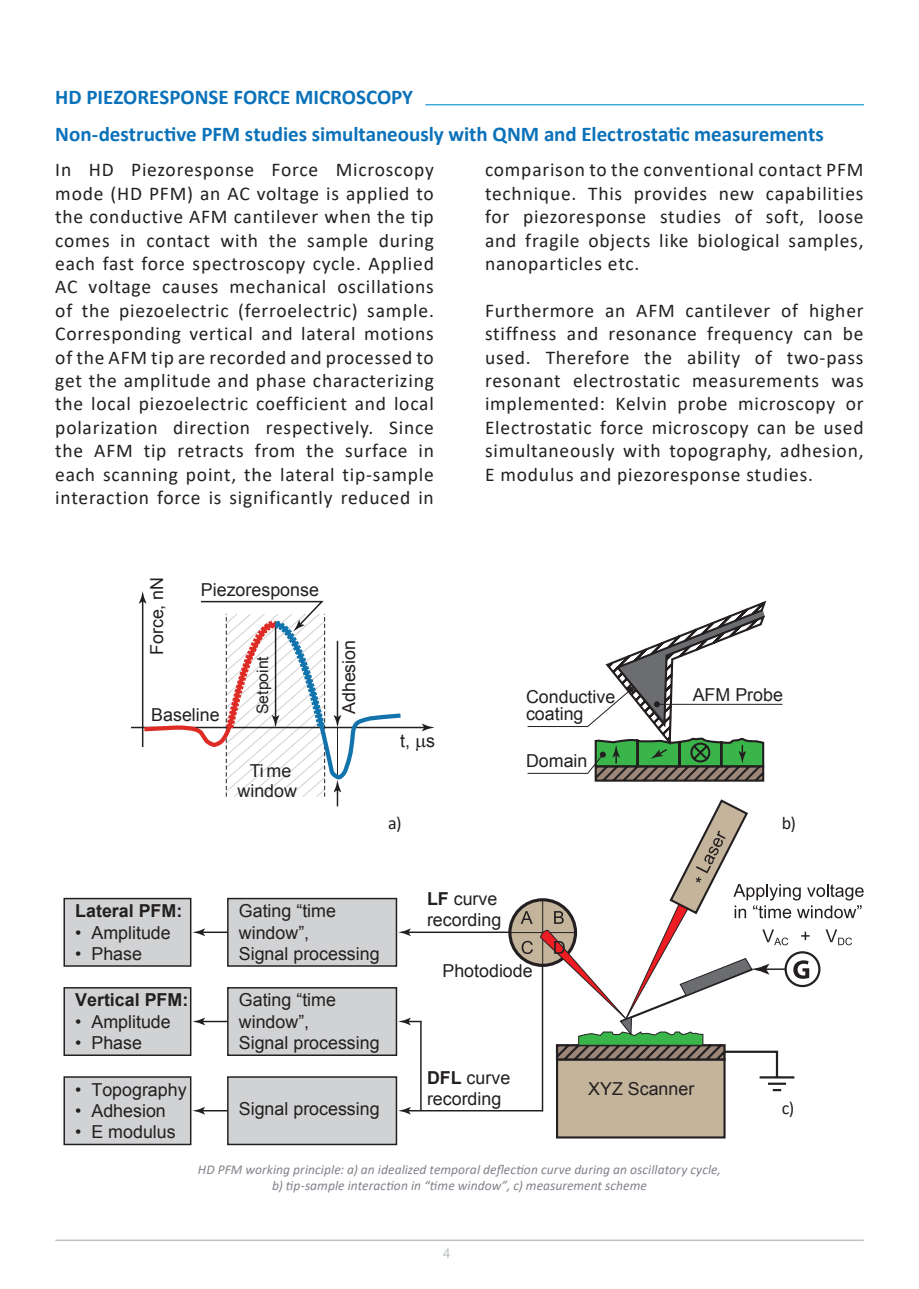
<style>
.page{position:relative;width:919px;height:1289px;background:#fff}
.page>*{position:absolute;margin:0;border:0;box-sizing:border-box;transform-origin:0 0}
.Paragraph_Style_1{font:700 21px "Calibri";color:#0b72ba}
.Paragraph_Style_1-2{font:19.5px/23.4px "Calibri";letter-spacing:.04em;color:#231f20;text-align:justify}
.t1{font:18px "Calibri";color:#231f20}
.t2{font:17.85px/21.5px "Arial";color:#231f20}
.t3{font:700 17.85px "Arial";color:#231f20}
.t4{font:15.9px "Arial";color:#231f20}
.t5{font:italic 13.5px "Calibri";letter-spacing:.005em;color:#80838a}
.t6{font:13.5px "Arial";color:#bcc2c7}
.s1{font-weight:700}
</style>
<div class="page">
<hr style="left:55px;top:1239px;width:808px;height:1px;background:#bcc2c7">
<hr style="left:425px;top:104px;width:438px;height:1px;background:#0a91ce">
<div style="left:557px;top:1059px;width:167px;height:78px;background:#c3b49b"></div>
<div style="left:556px;top:1058px;width:169px;height:80px;border:2px solid #231f20"></div>
<hr style="left:131px;top:726px;width:295px;height:2px;background:#231f20">
<svg style="left:422px;top:723px;width:12px;height:8px"></svg>
<hr style="left:657px;top:704px;width:125px;height:1px;background:#231f20">
<svg style="left:527px;top:600px;width:240px;height:182px"></svg>
<div style="left:510px;top:899px;width:65px;height:66px;background:#c3b49b;border-radius:50%"></div>
<div style="left:508px;top:898px;width:69px;height:68px;border:3px solid #231f20;border-radius:50%"></div>
<hr style="left:510px;top:932px;width:65px;height:1px;background:#231f20">
<svg style="left:521px;top:911px;width:11px;height:12px"></svg>
<svg style="left:521px;top:940px;width:12px;height:14px"></svg>
<div style="left:64px;top:898px;width:127px;height:68px;background:#d1d2d4"></div>
<div style="left:63px;top:897px;width:128px;height:69px;border:1px solid #231f20"></div>
<div style="left:64px;top:987px;width:127px;height:68px;background:#d1d2d4"></div>
<div style="left:63px;top:987px;width:128px;height:68px;border:1px solid #231f20"></div>
<div style="left:64px;top:1076px;width:127px;height:68px;background:#d1d2d4"></div>
<div style="left:63px;top:1076px;width:128px;height:69px;border:1px solid #231f20"></div>
<div style="left:228px;top:898px;width:168px;height:68px;background:#d1d2d4"></div>
<div style="left:227px;top:897px;width:170px;height:69px;border:1px solid #231f20"></div>
<div style="left:228px;top:987px;width:168px;height:68px;background:#d1d2d4"></div>
<div style="left:227px;top:987px;width:170px;height:68px;border:1px solid #231f20"></div>
<div style="left:228px;top:1076px;width:168px;height:68px;background:#d1d2d4"></div>
<div style="left:227px;top:1076px;width:170px;height:69px;border:1px solid #231f20"></div>
<hr style="left:201px;top:931px;width:27px;height:2px;background:#231f20">
<svg style="left:192px;top:928px;width:13px;height:8px"></svg>
<hr style="left:201px;top:1020px;width:27px;height:2px;background:#231f20">
<svg style="left:192px;top:1017px;width:13px;height:8px"></svg>
<hr style="left:201px;top:1109px;width:27px;height:2px;background:#231f20">
<svg style="left:192px;top:1107px;width:13px;height:7px"></svg>
<hr style="left:406px;top:931px;width:104px;height:2px;background:#231f20">
<svg style="left:398px;top:928px;width:13px;height:8px"></svg>
<svg style="left:398px;top:1017px;width:23px;height:8px"></svg>
<hr style="left:406px;top:1109px;width:136px;height:2px;background:#231f20">
<svg style="left:398px;top:1107px;width:13px;height:7px"></svg>
<hr style="left:541px;top:966px;width:2px;height:145px;background:#231f20">
<hr style="left:420px;top:1021px;width:1px;height:89px;background:#231f20">
<svg style="left:139px;top:591px;width:266px;height:215px"></svg>
<svg style="left:539px;top:799px;width:324px;height:293px"></svg>
<p class="Paragraph_Style_1" style="left:55px;top:82px;width:359px">HD PIEZORESPONSE FORCE MICROSCOPY</p>
<p class="Paragraph_Style_1" style="left:55px;top:119px;width:770px">Non-destructive PFM studies simultaneously with QNM and Electrostatic measurements</p>
<p class="Paragraph_Style_1-2" style="left:55px;top:158px;width:380px">In HD Piezoresponse Force Microscopy mode (HD PFM) an AC voltage is applied to the conductive AFM cantilever when the tip comes in contact with the sample during each fast force spectroscopy cycle. Applied AC voltage causes mechanical oscillations of the piezoelectric (ferroelectric) sample.<br>Corresponding vertical and lateral motions of the AFM tip are recorded and processed to get the amplitude and phase characterizing the local piezoelectric coefficient and local polarization direction respectively. Since the AFM tip retracts from the surface in each scanning point, the lateral tip-sample interaction force is significantly reduced in</p>
<p class="Paragraph_Style_1-2" style="left:485px;top:158px;width:380px">comparison to the conventional contact PFM technique. This provides new capabilities for piezoresponse studies of soft, loose and fragile objects like biological samples, nanoparticles etc.</p>
<p class="Paragraph_Style_1-2" style="left:485px;top:298px;width:380px">Furthermore an AFM cantilever of higher stiffness and resonance frequency can be used. Therefore the ability of two-pass resonant electrostatic measurements was implemented: Kelvin probe microscopy or Electrostatic force microscopy can be used simultaneously with topography, adhesion, E modulus and piezoresponse studies.</p>
<p class="t2" style="left:146px;top:655px;width:80px;rotate:-90deg">Force, nN</p>
<p class="t2" style="left:201px;top:579px;width:119px">Piezoresponse</p>
<p class="t2" style="left:151px;top:704px;width:70px">Baseline</p>
<p class="t4" style="left:251px;top:714px;width:60px;rotate:-90deg">Setpoint</p>
<p class="t2" style="left:237px;top:760px;width:61px;line-height:20.1px;text-align:center">Ti me window</p>
<p class="t2" style="left:338px;top:714px;width:76px;rotate:-90deg">Adhesion</p>
<p class="t2" style="left:400px;top:730px;width:36px">t, s</p>
<p class="t2" style="left:526px;top:688px;width:91px;line-height:17px">Conductive coating</p>
<p class="t2" style="left:526px;top:750px;width:63px">Domain</p>
<p class="t2" style="left:692px;top:683px;width:92px">AFM Probe</p>
<p class="t1" style="left:388px;top:810px;width:15px">a)</p>
<p class="t1" style="left:781px;top:810px;width:16px">b)</p>
<p class="t3" style="left:75px;top:898px;width:109px">Lateral PFM:</p>
<p class="t2" style="left:75px;top:921px;width:97px">• Amplitude</p>
<p class="t2" style="left:75px;top:942px;width:68px">• Phase</p>
<p class="t3" style="left:75px;top:987px;width:114px">Vertical PFM:</p>
<p class="t2" style="left:75px;top:1010px;width:97px">• Amplitude</p>
<p class="t2" style="left:75px;top:1032px;width:68px">• Phase</p>
<p class="t2" style="left:75px;top:1078px;width:113px">• Topography</p>
<p class="t2" style="left:75px;top:1099px;width:92px">• Adhesion</p>
<p class="t2" style="left:75px;top:1121px;width:102px">• E modulus</p>
<p class="t2" style="left:239px;top:900px;width:142px">Gating “time window”,<br>Signal processing</p>
<p class="t2" style="left:239px;top:989px;width:142px">Gating “time window”,<br>Signal processing</p>
<p class="t2" style="left:239px;top:1097px;width:142px">Signal processing</p>
<p class="t2" style="left:427px;top:887px;width:76px"><span class="s1">LF</span> curve recording</p>
<p class="t2" style="left:442px;top:959px;width:92px">Photodiode</p>
<p class="t2" style="left:427px;top:1066px;width:85px"><span class="s1">DFL</span> curve recording</p>
<p class="t2" style="left:588px;top:1077px;width:108px">XYZ Scanner</p>
<p class="t1" style="left:781px;top:1095px;width:14px">c)</p>
<p class="t5" style="left:198px;top:1159px;width:524px">HD PFM working principle: a) an idealized temporal deflection curve during an oscillatory cycle,</p>
<p class="t5" style="left:272px;top:1176px;width:376px">b) tip-sample interaction in “time window”, c) measurement scheme</p>
<p class="t6" style="left:443px;top:1243px;width:9px">4</p>
</div>
